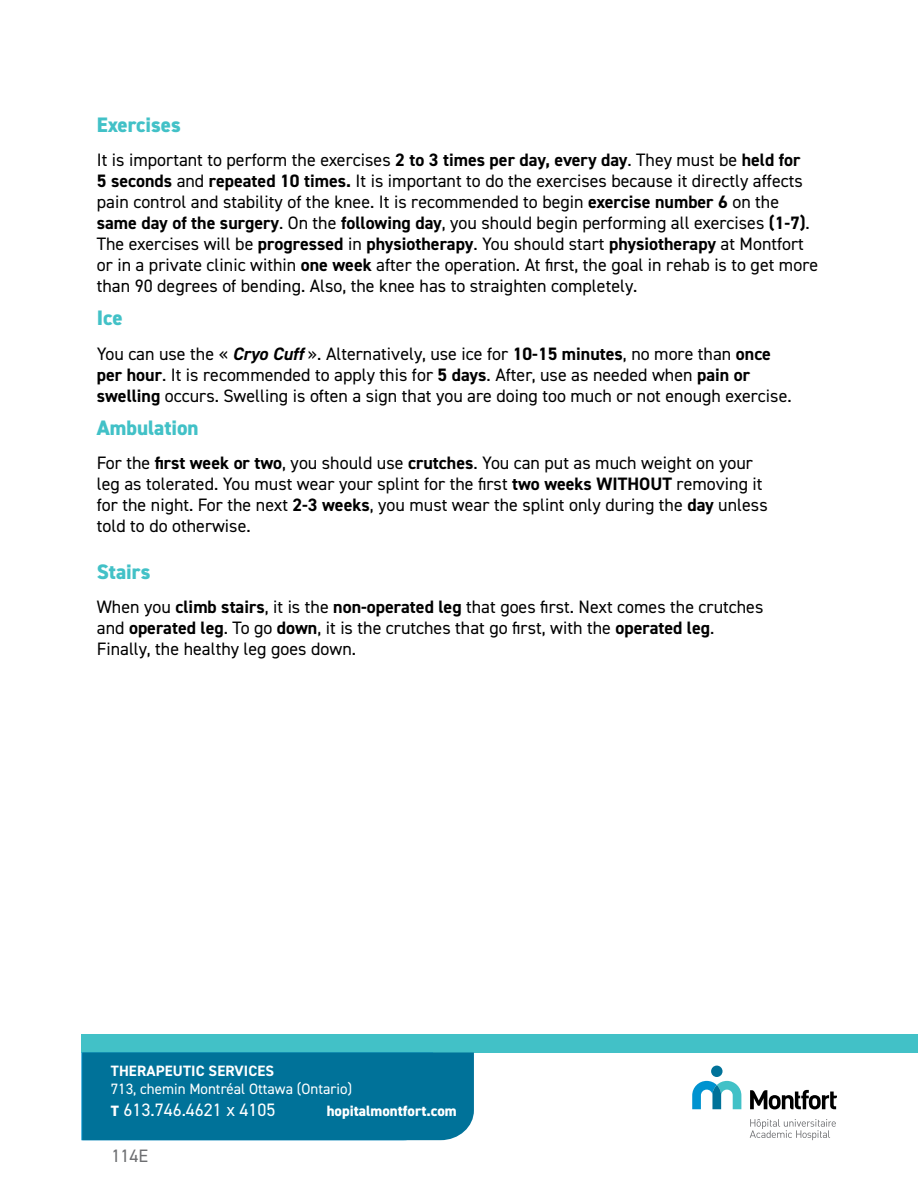
<style>
.page{position:relative;width:918px;height:1188px;background:#fff}
.page>*{position:absolute;margin:0;border:0;box-sizing:border-box;transform-origin:0 0}
.Body{font:800 21px "DIN2014";color:#42c1c7}
.Body-2{font:18px/21px "DIN2014";color:#000}
.Body-3{font:18px "DIN2014";color:#fff}
.t1{font:18px "DIN2014";color:#6d6e71}
.t2{font:15px "DIN2014";color:#fff}
.t3{font:700 15px "DIN2014";letter-spacing:.01em;color:#fff}
.Body-4{font:800 15px "DIN2014";color:#fff}
.s1{font-weight:700}
.s2{font-weight:700;font-style:italic}
.s3{font-weight:800;font-size:15px}
</style>
<div class="page">
<svg style="left:692px;top:1081px;width:49px;height:28px"></svg>
<div style="left:711px;top:1066px;width:12px;height:11px;background:#007299;border-radius:50%"></div>
<svg style="left:750px;top:1090px;width:87px;height:19px"></svg>
<svg style="left:750px;top:1119px;width:86px;height:21px"></svg>
<div style="left:81px;top:1034px;width:837px;height:19px;background:#42c1c7"></div>
<div style="left:81px;top:1052px;width:393px;height:88px;background:#007299"></div>
<h3 class="Body" style="left:97px;top:111px;width:86px">Exercises</h3>
<p class="Body-2" style="left:97px;top:149px;width:723px">It is important to perform the exercises <span class="s1">2 to 3 times per day, every day</span>. They must be <span class="s1">held for<br>5 seconds</span> and <span class="s1">repeated 10 times.</span> It is important to do the exercises because it directly affects pain control and stability of the knee. It is recommended to begin <span class="s1">exercise number 6</span> on the <span class="s1">same day of the surgery</span>. On the <span class="s1">following day</span>, you should begin performing all exercises <span class="s1">(1-7)</span>.<br>The exercises will be <span class="s1">progressed</span> in <span class="s1">physiotherapy</span>. You should start <span class="s1">physiotherapy</span> at Montfort or in a private clinic within <span class="s1">one week</span> after the operation. At first, the goal in rehab is to get more than 90 degrees of bending. Also, the knee has to straighten completely.</p>
<p class="Body" style="left:97px;top:304px;width:27px">Ice</p>
<p class="Body-2" style="left:97px;top:343px;width:696px">You can use the « <span class="s2">Cryo Cuff</span> ». Alternatively, use ice for <span class="s1">10-15 minutes</span>, no more than <span class="s1">once per hour</span>. It is recommended to apply this for <span class="s1">5 days</span>. After, use as needed when <span class="s1">pain or swelling</span> occurs. Swelling is often a sign that you are doing too much or not enough exercise.</p>
<p class="Body" style="left:97px;top:414px;width:103px">Ambulation</p>
<p class="Body-2" style="left:97px;top:452px;width:672px">For the <span class="s1">first week or two</span>, you should use <span class="s1">crutches</span>. You can put as much weight on your leg as tolerated. You must wear your splint for the first <span class="s1">two weeks WITHOUT</span> removing it for the night. For the next <span class="s1">2-3 weeks</span>, you must wear the splint only during the <span class="s1">day</span> unless told to do otherwise.</p>
<h3 class="Body" style="left:97px;top:558px;width:55px">Stairs</h3>
<p class="Body-2" style="left:97px;top:596px;width:668px">When you <span class="s1">climb stairs</span>, it is the <span class="s1">non-operated leg</span> that goes first. Next comes the crutches and <span class="s1">operated leg</span>. To go <span class="s1">down</span>, it is the crutches that go first, with the <span class="s1">operated leg</span>.<br>Finally, the healthy leg goes down.</p>
<h1 class="t3" style="left:111px;top:1061px;width:165px">THERAPEUTIC SERVICES</h1>
<h1 class="t2" style="left:111px;top:1080px;width:243px">713, chemin Montréal Ottawa (Ontario)</h1>
<p class="Body-3" style="left:111px;top:1098px;width:166px"><span class="s3">T</span> 613.746.4621 x 4105</p>
<p class="Body-4" style="left:327px;top:1101px;width:132px">hopitalmontfort.com</p>
<p class="t1" style="left:111px;top:1144px;width:38px">114E</p>
</div>
